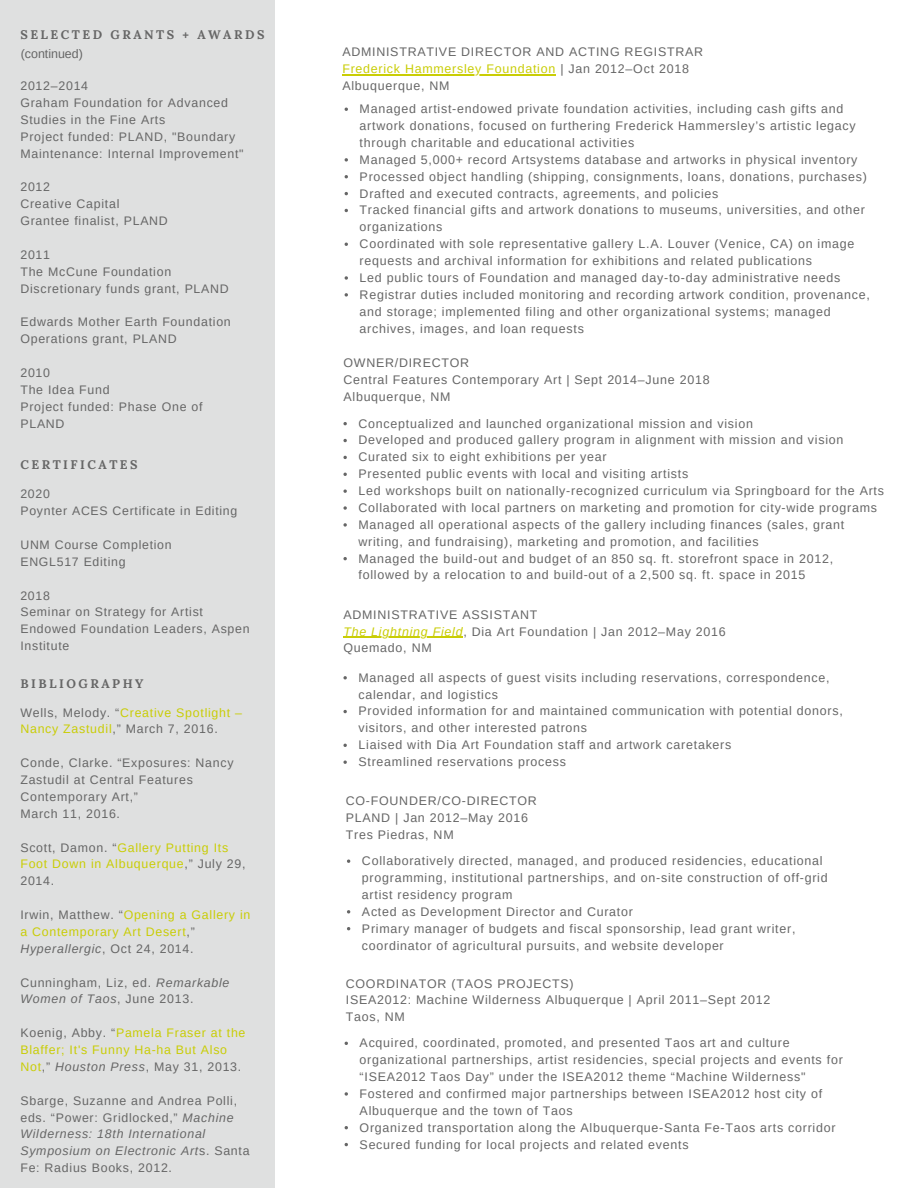
<style>
.page{position:relative;width:918px;height:1188px;background:#fff}
.page>*{position:absolute;margin:0;border:0;box-sizing:border-box;transform-origin:0 0}
.t1{font:12.45px/16.8px "Arimo";letter-spacing:.06em;color:#666}
.t2{font:700 12.45px "Lora";letter-spacing:.2em;color:#666}
.t3{font:12.45px "Arimo";color:#666}
.t4{font:12.3px/16.8px "Arimo";letter-spacing:.06em;color:#666}
.t5{font:12.3px/16.8px "Arimo";letter-spacing:.06em;color:#c9cd05}
.s1{color:#666}
.s2{font-style:italic;color:#666}
.s3{font-style:italic}
.s4{color:#c9cd05}
.s5{font-style:italic;color:#c9cd05}
</style>
<div class="page">
<div style="left:0;top:0;width:275px;height:1188px;background:#dfe0e0"></div>
<hr style="left:342px;top:74px;width:214px;height:1px;background:#c9cd05">
<svg style="left:345px;top:158px;width:3px;height:4px"></svg>
<svg style="left:345px;top:276px;width:3px;height:4px"></svg>
<svg style="left:345px;top:293px;width:3px;height:4px"></svg>
<svg style="left:343px;top:422px;width:4px;height:3px"></svg>
<svg style="left:343px;top:439px;width:4px;height:3px"></svg>
<svg style="left:343px;top:456px;width:4px;height:3px"></svg>
<svg style="left:343px;top:473px;width:4px;height:3px"></svg>
<svg style="left:343px;top:489px;width:4px;height:4px"></svg>
<svg style="left:343px;top:506px;width:4px;height:4px"></svg>
<svg style="left:343px;top:523px;width:4px;height:4px"></svg>
<svg style="left:343px;top:557px;width:4px;height:3px"></svg>
<hr style="left:343px;top:637px;width:120px;height:1px;background:#c9cd05">
<svg style="left:343px;top:676px;width:4px;height:3px"></svg>
<svg style="left:343px;top:710px;width:4px;height:3px"></svg>
<svg style="left:343px;top:744px;width:4px;height:3px"></svg>
<svg style="left:343px;top:760px;width:4px;height:4px"></svg>
<svg style="left:347px;top:910px;width:3px;height:4px"></svg>
<svg style="left:345px;top:1092px;width:3px;height:4px"></svg>
<p class="t2" style="left:20px;top:27px;width:246px">SELECTED GRANTS + AWARDS</p>
<p class="t3" style="left:21px;top:47px;width:64px">(continued)</p>
<p class="t4" style="left:20px;top:78px;width:69px">2012–2014</p>
<h1 class="t4" style="left:20px;top:94px;width:209px">Graham Foundation for Advanced<br>Studies in the Fine Arts</h1>
<p class="t4" style="left:20px;top:128px;width:225px">Project funded: PLAND, "Boundary<br>Maintenance: Internal Improvement"</p>
<p class="t4" style="left:20px;top:179px;width:31px">2012</p>
<p class="t4" style="left:20px;top:196px;width:101px">Creative Capital</p>
<p class="t4" style="left:20px;top:213px;width:149px">Grantee finalist, PLAND</p>
<p class="t4" style="left:20px;top:246px;width:31px">2011</p>
<p class="t4" style="left:20px;top:263px;width:210px">The McCune Foundation<br>Discretionary funds grant, PLAND</p>
<p class="t4" style="left:20px;top:314px;width:212px">Edwards Mother Earth Foundation<br>Operations grant, PLAND</p>
<p class="t4" style="left:20px;top:364px;width:31px">2010</p>
<p class="t4" style="left:20px;top:381px;width:184px">The Idea Fund<br>Project funded: Phase One of<br>PLAND</p>
<p class="t2" style="left:20px;top:457px;width:119px">CERTIFICATES</p>
<p class="t4" style="left:20px;top:486px;width:31px">2020</p>
<p class="t4" style="left:20px;top:503px;width:218px">Poynter ACES Certificate in Editing</p>
<p class="t4" style="left:20px;top:536px;width:153px">UNM Course Completion</p>
<p class="t4" style="left:20px;top:553px;width:107px">ENGL517 Editing</p>
<p class="t4" style="left:20px;top:587px;width:31px">2018</p>
<p class="t4" style="left:20px;top:604px;width:231px">Seminar on Strategy for Artist<br>Endowed Foundation Leaders, Aspen</p>
<p class="t4" style="left:20px;top:638px;width:50px">Institute</p>
<p class="t2" style="left:20px;top:675px;width:125px">BIBLIOGRAPHY</p>
<p class="t5" style="left:20px;top:704px;width:223px"><span class="s1">Wells, Melody. “</span>Creative Spotlight –<br>Nancy Zastudil<span class="s1">,” March 7, 2016.</span></p>
<p class="t4" style="left:20px;top:754px;width:215px">Conde, Clarke. “Exposures: Nancy<br>Zastudil at Central Features<br>Contemporary Art,”</p>
<p class="t4" style="left:20px;top:805px;width:101px">March 11, 2016.</p>
<p class="t5" style="left:20px;top:839px;width:227px"><span class="s1">Scott, Damon. “</span>Gallery Putting Its<br>Foot Down in Albuquerque<span class="s1">,” July 29,<br>2014.</span></p>
<p class="t5" style="left:20px;top:906px;width:232px"><span class="s1">Irwin, Matthew. “</span>Opening a Gallery in a Contemporary Art Desert<span class="s1">,”<br></span><span class="s2">Hyperallergic</span><span class="s1">, Oct 24, 2014.</span></p>
<p class="t4" style="left:20px;top:974px;width:211px">Cunningham, Liz, ed. <span class="s3">Remarkable<br>Women of Taos</span>, June 2013.</p>
<p class="t5" style="left:20px;top:1024px;width:227px"><span class="s1">Koenig, Abby. “</span>Pamela Fraser at the<br>Blaffer; It's Funny Ha-ha But Also<br>Not<span class="s1">,”</span> <span class="s2">Houston Press</span><span class="s1">, May 31, 2013.</span></p>
<p class="t4" style="left:20px;top:1092px;width:231px">Sbarge, Suzanne and Andrea Polli, eds. “Power: Gridlocked,” <span class="s3">Machine<br>Wilderness: 18th International<br>Symposium on Electronic Art</span>s. Santa<br>Fe: Radius Books, 2012.</p>
<p class="t1" style="left:342px;top:44px;width:362px">ADMINISTRATIVE DIRECTOR AND ACTING REGISTRAR<br><span class="s4">Frederick Hammersley Foundation</span> | Jan 2012–Oct 2018<br>Albuquerque, NM</p>
<p class="t1" style="left:360px;top:100px;width:498px">Managed artist-endowed private foundation activities, including cash gifts and artwork donations, focused on furthering Frederick Hammersley’s artistic legacy through charitable and educational activities</p>
<h1 class="t1" style="left:360px;top:151px;width:499px">Managed 5,000+ record Artsystems database and artworks in physical inventory</h1>
<p class="t1" style="left:360px;top:168px;width:509px">Processed object handling (shipping, consignments, loans, donations, purchases)</p>
<p class="t1" style="left:360px;top:185px;width:360px">Drafted and executed contracts, agreements, and policies</p>
<p class="t1" style="left:360px;top:202px;width:507px">Tracked financial gifts and artwork donations to museums, universities, and other organizations</p>
<p class="t1" style="left:360px;top:235px;width:496px">Coordinated with sole representative gallery L.A. Louver (Venice, CA) on image requests and archival information for exhibitions and related publications</p>
<p class="t1" style="left:360px;top:269px;width:482px">Led public tours of Foundation and managed day-to-day administrative needs</p>
<p class="t1" style="left:360px;top:286px;width:512px">Registrar duties included monitoring and recording artwork condition, provenance, and storage; implemented filing and other organizational systems; managed archives, images, and loan requests</p>
<p class="t1" style="left:343px;top:355px;width:368px">OWNER/DIRECTOR<br>Central Features Contemporary Art | Sept 2014–June 2018<br>Albuquerque, NM</p>
<p class="t1" style="left:359px;top:415px;width:396px">Conceptualized and launched organizational mission and vision</p>
<p class="t1" style="left:359px;top:432px;width:486px">Developed and produced gallery program in alignment with mission and vision</p>
<p class="t1" style="left:359px;top:449px;width:250px">Curated six to eight exhibitions per year</p>
<p class="t1" style="left:359px;top:466px;width:331px">Presented public events with local and visiting artists</p>
<p class="t1" style="left:359px;top:482px;width:527px">Led workshops built on nationally-recognized curriculum via Springboard for the Arts</p>
<p class="t1" style="left:359px;top:499px;width:520px">Collaborated with local partners on marketing and promotion for city-wide programs</p>
<h1 class="t1" style="left:359px;top:516px;width:487px">Managed all operational aspects of the gallery including finances (sales, grant writing, and fundraising), marketing and promotion, and facilities</h1>
<p class="t1" style="left:359px;top:550px;width:476px">Managed the build-out and budget of an 850 sq. ft. storefront space in 2012, followed by a relocation to and build-out of a 2,500 sq. ft. space in 2015</p>
<p class="t1" style="left:343px;top:606px;width:384px">ADMINISTRATIVE ASSISTANT<br><span class="s5">The Lightning Field</span>, Dia Art Foundation | Jan 2012–May 2016<br>Quemado, NM</p>
<p class="t1" style="left:359px;top:669px;width:473px">Managed all aspects of guest visits including reservations, correspondence, calendar, and logistics</p>
<p class="t1" style="left:359px;top:703px;width:486px">Provided information for and maintained communication with potential donors, visitors, and other interested patrons</p>
<p class="t1" style="left:359px;top:737px;width:374px">Liaised with Dia Art Foundation staff and artwork caretakers</p>
<p class="t1" style="left:359px;top:753px;width:209px">Streamlined reservations process</p>
<p class="t1" style="left:346px;top:792px;width:193px">CO-FOUNDER/CO-DIRECTOR<br>PLAND | Jan 2012–May 2016<br>Tres Piedras, NM</p>
<p class="t1" style="left:362px;top:852px;width:467px">Collaboratively directed, managed, and produced residencies, educational programming, institutional partnerships, and on-site construction of off-grid artist residency program</p>
<p class="t1" style="left:362px;top:903px;width:272px">Acted as Development Director and Curator</p>
<p class="t1" style="left:362px;top:920px;width:435px">Primary manager of budgets and fiscal sponsorship, lead grant writer, coordinator of agricultural pursuits, and website developer</p>
<p class="t1" style="left:346px;top:975px;width:426px">COORDINATOR (TAOS PROJECTS)<br>ISEA2012: Machine Wilderness Albuquerque | April 2011–Sept 2012<br>Taos, NM</p>
<p class="t1" style="left:360px;top:1035px;width:485px">Acquired, coordinated, promoted, and presented Taos art and culture organizational partnerships, artist residencies, special projects and events for “ISEA2012 Taos Day” under the ISEA2012 theme “Machine Wilderness"</p>
<p class="t1" style="left:360px;top:1085px;width:464px">Fostered and confirmed major partnerships between ISEA2012 host city of<br>Albuquerque and the town of Taos</p>
<p class="t1" style="left:360px;top:1119px;width:477px">Organized transportation along the Albuquerque-Santa Fe-Taos arts corridor</p>
<p class="t1" style="left:360px;top:1136px;width:331px">Secured funding for local projects and related events</p>
</div>
